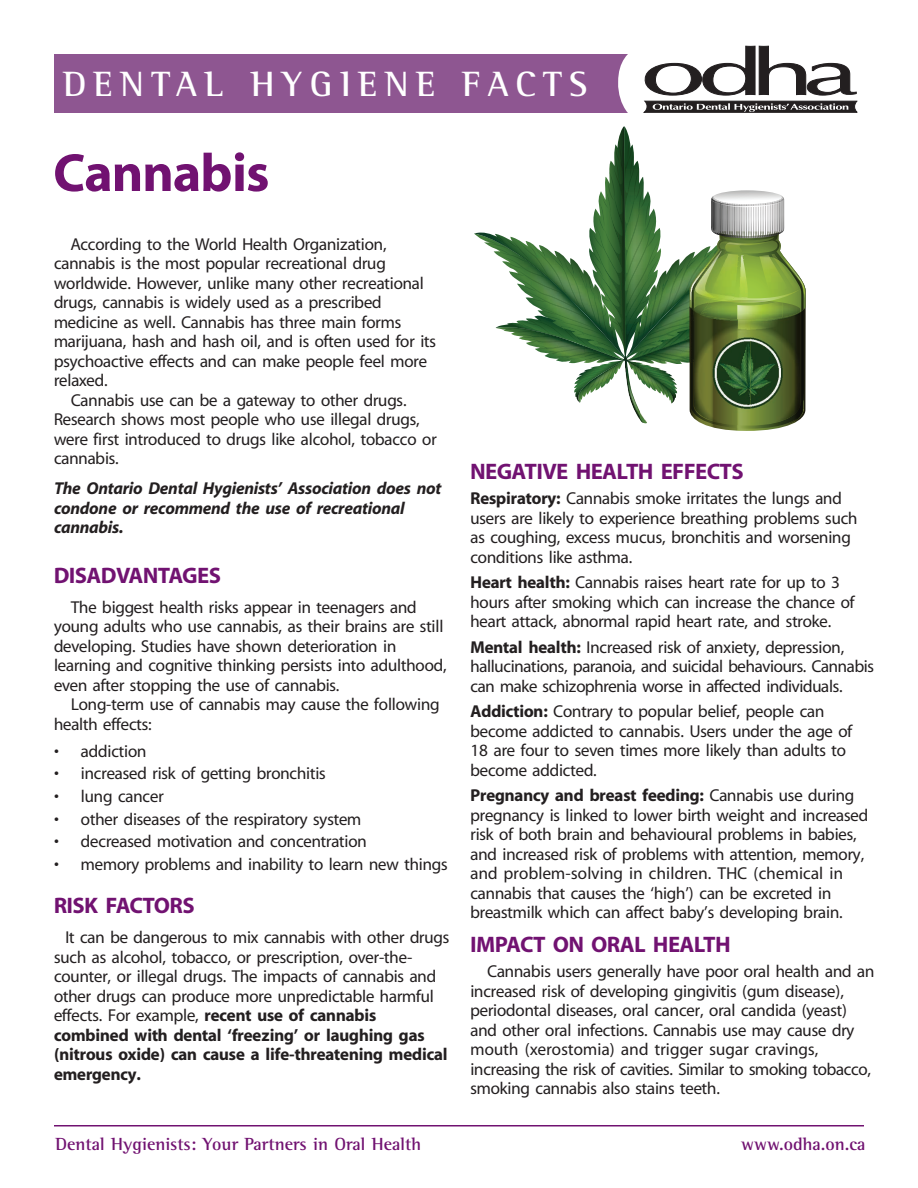
<style>
.page{position:relative;width:918px;height:1188px;background:#fff}
.page>*{position:absolute;margin:0;border:0;box-sizing:border-box;transform-origin:0 0}
.t1{font:700 54px "Redford";color:#711271}
.t2{font:700 36px "Rotis Semi Serif";letter-spacing:.2em;color:#fff}
.t3{font:700 22.5px "Redford";color:#711271}
.t4{font:700 18px "Rotis Semi Serif";color:#711271}
.t5{font:17.25px/19.5px "Redford";color:#231f20}
.t6{font:italic 700 17.25px/19.5px "Redford";color:#231f20}
.s1{font-weight:700}
</style>
<div class="page">
<hr style="left:54px;top:1125px;width:810px;height:1px;background:#711271">
<div style="left:54px;top:54px;width:824px;height:58px;background:#8e5691"></div>
<div style="left:618px;top:41px;width:277px;height:85px;background:#fff;border-radius:40px"></div>
<svg style="left:643px;top:46px;width:214px;height:67px"></svg>
<svg style="left:474px;top:126px;width:332px;height:305px"></svg>
<img style="left:599px;top:195px;width:36px;height:59px">
<img style="left:603px;top:189px;width:8px;height:25px">
<img style="left:541px;top:249px;width:40px;height:60px">
<img style="left:659px;top:249px;width:62px;height:40px">
<img style="left:751px;top:311px;width:53px;height:114px">
<h2 class="t2" style="left:63px;top:62px;width:526px">DENTAL HYGIENE FACTS</h2>
<h1 class="t1" style="left:54px;top:145px;width:217px">Cannabis</h1>
<p class="t5" style="left:71px;top:235px;width:317px">According to the World Health Organization,</p>
<p class="t5" style="left:54px;top:255px;width:333px">cannabis is the most popular recreational drug</p>
<p class="t5" style="left:54px;top:274px;width:371px">worldwide. However, unlike many other recreational</p>
<p class="t5" style="left:54px;top:294px;width:329px">drugs, cannabis is widely used as a prescribed</p>
<p class="t5" style="left:54px;top:313px;width:349px">medicine as well. Cannabis has three main forms</p>
<p class="t5" style="left:54px;top:333px;width:383px">marijuana, hash and hash oil, and is often used for its</p>
<p class="t5" style="left:54px;top:352px;width:375px">psychoactive effects and can make people feel more</p>
<p class="t5" style="left:54px;top:372px;width:55px">relaxed.</p>
<p class="t5" style="left:71px;top:391px;width:337px">Cannabis use can be a gateway to other drugs.</p>
<p class="t5" style="left:54px;top:411px;width:367px">Research shows most people who use illegal drugs,</p>
<p class="t5" style="left:54px;top:430px;width:384px">were first introduced to drugs like alcohol, tobacco or</p>
<p class="t5" style="left:54px;top:450px;width:66px">cannabis.</p>
<p class="t6" style="left:54px;top:479px;width:389px">The Ontario Dental Hygienists’ Association does not condone or recommend the use of recreational cannabis.</p>
<h3 class="t3" style="left:54px;top:564px;width:168px">DISADVANTAGES</h3>
<p class="t5" style="left:54px;top:598px;width:394px;text-indent:17px">The biggest health risks appear in teenagers and young adults who use cannabis, as their brains are still developing. Studies have shown deterioration in learning and cognitive thinking persists into adulthood, even after stopping the use of cannabis.</p>
<p class="t5" style="left:54px;top:696px;width:387px;text-indent:17px">Long-term use of cannabis may cause the following health effects:</p>
<p class="t5" style="left:54px;top:742px;width:94px">• addiction</p>
<p class="t5" style="left:54px;top:765px;width:273px">• increased risk of getting bronchitis</p>
<p class="t5" style="left:54px;top:787px;width:111px">• lung cancer</p>
<p class="t5" style="left:54px;top:810px;width:309px">• other diseases of the respiratory system</p>
<p class="t5" style="left:54px;top:832px;width:314px">• decreased motivation and concentration</p>
<p class="t5" style="left:54px;top:855px;width:395px">• memory problems and inability to learn new things</p>
<h3 class="t3" style="left:54px;top:894px;width:142px">RISK FACTORS</h3>
<p class="t5" style="left:54px;top:928px;width:397px;text-indent:11px">It can be dangerous to mix cannabis with other drugs such as alcohol, tobacco, or prescription, over-the&shy;counter, or illegal drugs. The impacts of cannabis and other drugs can produce more unpredictable harmful effects. For example, <span class="s1">recent use of cannabis combined with dental ‘freezing’ or laughing gas (nitrous oxide) can cause a life-threatening medical emergency.</span></p>
<h3 class="t3" style="left:470px;top:460px;width:275px">NEGATIVE HEALTH EFFECTS</h3>
<p class="t5" style="left:470px;top:490px;width:388px"><span class="s1">Respiratory:</span> Cannabis smoke irritates the lungs and users are likely to experience breathing problems such as coughing, excess mucus, bronchitis and worsening conditions like asthma.</p>
<p class="t5" style="left:470px;top:574px;width:386px"><span class="s1">Heart health:</span> Cannabis raises heart rate for up to 3 hours after smoking which can increase the chance of heart attack, abnormal rapid heart rate, and stroke.</p>
<p class="t5" style="left:470px;top:638px;width:405px"><span class="s1">Mental health:</span> Increased risk of anxiety, depression, hallucinations, paranoia, and suicidal behaviours. Cannabis can make schizophrenia worse in affected individuals.</p>
<p class="t5" style="left:470px;top:703px;width:383px"><span class="s1">Addiction:</span> Contrary to popular belief, people can become addicted to cannabis. Users under the age of 18 are four to seven times more likely than adults to become addicted.</p>
<p class="t5" style="left:470px;top:787px;width:399px"><span class="s1">Pregnancy and breast feeding:</span> Cannabis use during pregnancy is linked to lower birth weight and increased risk of both brain and behavioural problems in babies, and increased risk of problems with attention, memory, and problem-solving in children. THC (chemical in cannabis that causes the ‘high’) can be excreted in breastmilk which can affect baby’s developing brain.</p>
<h3 class="t3" style="left:470px;top:932px;width:262px">IMPACT ON ORAL HEALTH</h3>
<p class="t5" style="left:470px;top:962px;width:405px;text-indent:17px">Cannabis users generally have poor oral health and an increased risk of developing gingivitis (gum disease), periodontal diseases, oral cancer, oral candida (yeast) and other oral infections. Cannabis use may cause dry mouth (xerostomia) and trigger sugar cravings, increasing the risk of cavities. Similar to smoking tobacco, smoking cannabis also stains teeth.</p>
<p class="t4" style="left:56px;top:1133px;width:367px">Dental Hygienists: Your Partners in Oral Health</p>
<p class="t4" style="left:741px;top:1133px;width:126px">www.odha.on.ca</p>
</div>
